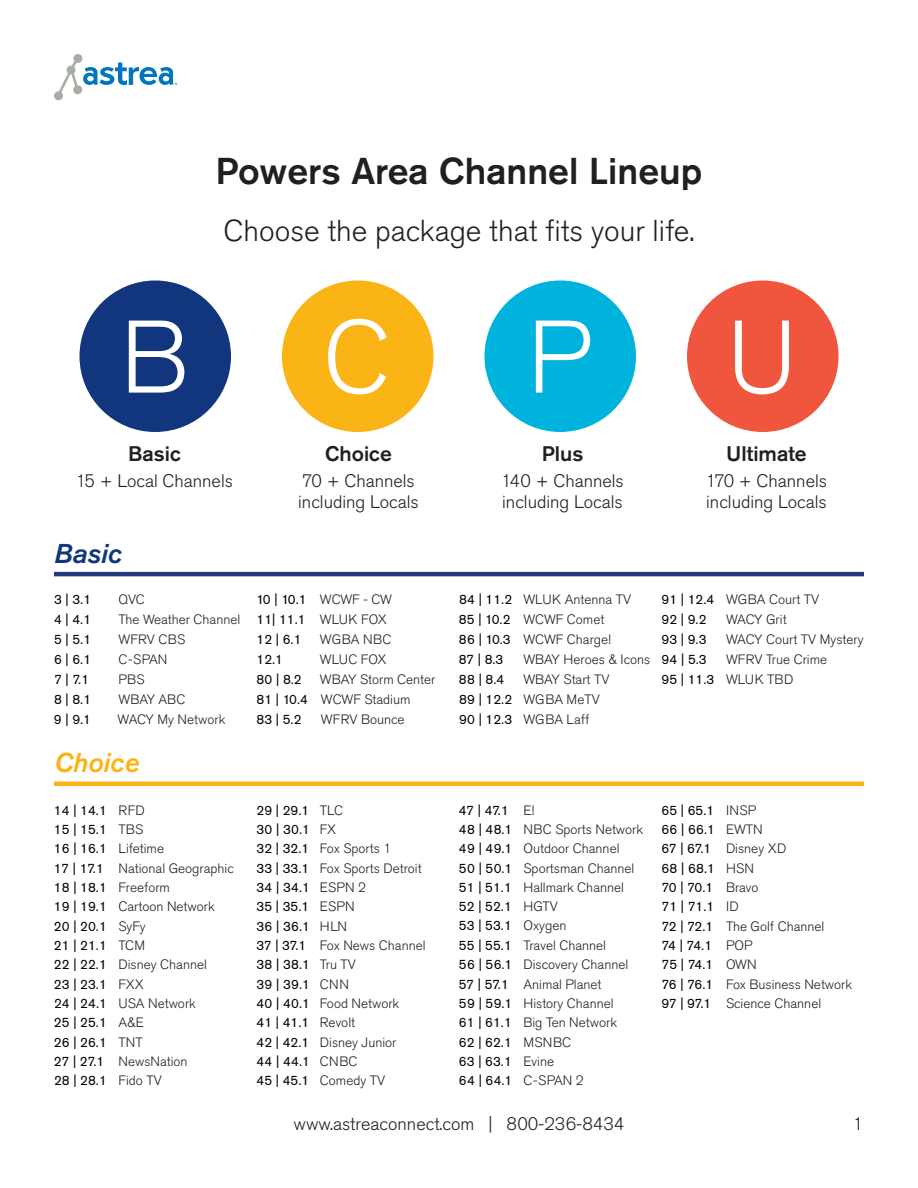
<style>
.page{position:relative;width:918px;height:1188px;background:#fff}
.page>*{position:absolute;margin:0;border:0;box-sizing:border-box;transform-origin:0 0}
.t1{font:300 102px "Akzidenz Grotesk Std";color:#fff}
.t2{font:500 37.05px "Akzidenz Grotesk Std";color:#231f20}
.t3{font:300 30px "Akzidenz Grotesk Std";color:#231f20}
.t4{font:italic 500 27px "Akzidenz Grotesk Std";color:#fbb416}
.t5{font:italic 500 27px "Akzidenz Grotesk Std";color:#11367e}
.t6{font:500 21px "Akzidenz Grotesk Std";color:#231f20}
.t7{font:300 18px/21.6px "Akzidenz Grotesk Std";color:#231f20}
.t8{font:300 13.5px/19.4px "Akzidenz Grotesk Std";color:#231f20}
.t9{font:13.5px/19.4px "Akzidenz Grotesk Std";color:#040503}
.t10{font:13.5px/19.4px "Akzidenz Grotesk Std";letter-spacing:.02em;color:#040503}
.s1{font-weight:300;color:#231f20}
.s2{font-weight:400;color:#040503}
</style>
<div class="page">
<hr style="left:54px;top:572px;width:810px;height:4px;background:#233b7a">
<hr style="left:54px;top:782px;width:810px;height:4px;background:#fbb416">
<div style="left:282px;top:280px;width:152px;height:152px;background:#fbb416;border-radius:50%"></div>
<div style="left:80px;top:280px;width:151px;height:152px;background:#11367e;border-radius:50%"></div>
<div style="left:484px;top:280px;width:152px;height:152px;background:#00b3dc;border-radius:50%"></div>
<div style="left:687px;top:280px;width:151px;height:152px;background:#f0553e;border-radius:50%"></div>
<svg style="left:54px;top:54px;width:123px;height:46px"></svg>
<h2 class="t2" style="left:216px;top:148px;width:488px">Powers Area Channel Lineup</h2>
<h3 class="t3" style="left:224px;top:213px;width:472px">Choose the package that fits your life.</h3>
<h1 class="t1" style="left:121px;top:300px;width:70px">B</h1>
<h1 class="t1" style="left:323px;top:300px;width:70px">C</h1>
<h1 class="t1" style="left:528px;top:300px;width:65px">P</h1>
<h1 class="t1" style="left:727px;top:300px;width:72px">U</h1>
<h3 class="t6" style="left:128px;top:441px;width:54px">Basic</h3>
<h3 class="t7" style="left:76px;top:470px;width:159px">15 + Local Channels</h3>
<h3 class="t6" style="left:325px;top:441px;width:68px">Choice</h3>
<h3 class="t7" style="left:298px;top:470px;width:122px">70 + Channels including Locals</h3>
<h3 class="t6" style="left:542px;top:441px;width:43px">Plus</h3>
<h3 class="t7" style="left:501px;top:470px;width:124px">140 + Channels including Locals</h3>
<h3 class="t5" style="left:54px;top:538px;width:69px">Basic</h3>
<p class="t9" style="left:54px;top:589px;width:39px">3 | 3.1</p>
<p class="t8" style="left:119px;top:589px;width:28px">QVC</p>
<p class="t9" style="left:54px;top:609px;width:39px">4 | 4.1</p>
<p class="t8" style="left:119px;top:610px;width:123px">The Weather Channel</p>
<p class="t9" style="left:54px;top:629px;width:39px">5 | 5.1</p>
<p class="t8" style="left:119px;top:630px;width:68px">WFRV CBS</p>
<p class="t9" style="left:54px;top:649px;width:39px">6 | 6.1</p>
<p class="t8" style="left:119px;top:650px;width:50px">C-SPAN</p>
<p class="t9" style="left:54px;top:690px;width:39px">8 | 8.1</p>
<p class="t8" style="left:119px;top:690px;width:69px">WBAY ABC</p>
<p class="t9" style="left:54px;top:710px;width:39px">9 | 9.1</p>
<p class="t8" style="left:117px;top:710px;width:109px">WACY My Network</p>
<p class="t9" style="left:256px;top:589px;width:137px;line-height:20.1px">10 | 10.1 <span class="s1">WCWF - CW<br></span>11| 11.1 <span class="s1">WLUK FOX</span></p>
<p class="t9" style="left:256px;top:649px;width:28px">12.1</p>
<p class="t8" style="left:320px;top:650px;width:68px">WLUC FOX</p>
<p class="t9" style="left:256px;top:670px;width:47px">80 | 8.2</p>
<p class="t8" style="left:459px;top:589px;width:174px"><span class="s2">84 | 11.2</span> WLUK Antenna TV</p>
<p class="t9" style="left:459px;top:609px;width:154px;line-height:20.1px">85 | 10.2 <span class="s1">WCWF Comet<br></span>86 | 10.3 <span class="s1">WCWF Charge!<br></span>87 | 8.3</p>
<p class="t9" style="left:257px;top:629px;width:47px">12 | 6.1</p>
<p class="t8" style="left:320px;top:630px;width:73px">WGBA NBC</p>
<p class="t8" style="left:523px;top:650px;width:128px">WBAY Heroes &amp; Icons</p>
<p class="t9" style="left:54px;top:670px;width:37px">7 | 7.1</p>
<p class="t8" style="left:119px;top:670px;width:28px">PBS</p>
<p class="t9" style="left:459px;top:670px;width:47px">88 | 8.4</p>
<p class="t8" style="left:523px;top:670px;width:88px">WBAY Start TV</p>
<p class="t8" style="left:256px;top:670px;width:181px;line-height:20.1px;text-indent:63px">WBAY Storm Center<br><span class="s2">81 | 10.4</span> WCWF Stadium<br><span class="s2">83 | 5.2</span></p>
<p class="t8" style="left:459px;top:690px;width:142px;line-height:20.1px"><span class="s2">89 | 12.2</span> WGBA MeTV<br><span class="s2">90 | 12.3</span> WGBA Laff</p>
<p class="t8" style="left:321px;top:710px;width:85px">WFRV Bounce</p>
<h3 class="t6" style="left:726px;top:441px;width:82px">Ultimate</h3>
<h3 class="t7" style="left:706px;top:470px;width:123px">170 + Channels including Locals</h3>
<p class="t9" style="left:662px;top:589px;width:159px;line-height:20.4px">91 | 12.4 <span class="s1">WGBA Court TV<br></span>92 | 9.2</p>
<p class="t8" style="left:726px;top:610px;width:62px">WACY Grit</p>
<p class="t9" style="left:662px;top:629px;width:47px">93 | 9.3</p>
<p class="t8" style="left:726px;top:630px;width:139px">WACY Court TV Mystery</p>
<p class="t9" style="left:662px;top:649px;width:47px">94 | 5.3</p>
<p class="t8" style="left:662px;top:649px;width:167px;line-height:20.4px;text-indent:65px">WFRV True Crime<br><span class="s2">95 | 11.3</span> WLUK TBD</p>
<h3 class="t4" style="left:54px;top:748px;width:86px">Choice</h3>
<p class="t8" style="left:54px;top:801px;width:181px"><span class="s2">14 | 14.1</span> RFD<br><span class="s2">15 | 15.1</span> TBS<br><span class="s2">16 | 16.1</span> Lifetime<br><span class="s2">17 | 17.1</span> National Geographic<br><span class="s2">18 | 18.1</span> Freeform<br><span class="s2">19 | 19.1</span> Cartoon Network<br><span class="s2">20 | 20.1</span> SyFy<br><span class="s2">21 | 21.1</span> TCM<br><span class="s2">22 | 22.1</span> Disney Channel<br><span class="s2">23 | 23.1</span> FXX<br><span class="s2">24 | 24.1</span> USA Network<br><span class="s2">25 | 25.1</span> A&amp;E<br><span class="s2">26 | 26.1</span> TNT<br><span class="s2">27 | 27.1</span> NewsNation</p>
<p class="t10" style="left:256px;top:800px;width:171px">29 | 29.1 <span class="s1">TLC<br></span>30 | 30.1 <span class="s1">FX<br></span>32 | 32.1 <span class="s1">Fox Sports 1<br></span>33 | 33.1 <span class="s1">Fox Sports Detroit<br></span>34 | 34.1 <span class="s1">ESPN 2<br></span>35 | 35.1 <span class="s1">ESPN<br></span>36 | 36.1 <span class="s1">HLN<br></span>37 | 37.1 <span class="s1">Fox News Channel<br></span>38 | 38.1 <span class="s1">Tru TV<br></span>39 | 39.1 <span class="s1">CNN<br></span>40 | 40.1 <span class="s1">Food Network</span></p>
<p class="t9" style="left:256px;top:1013px;width:100px">41 | 41.1 <span class="s1">Revolt</span></p>
<p class="t8" style="left:256px;top:1033px;width:142px"><span class="s2">42 | 42.1</span> Disney Junior<br><span class="s2">44 | 44.1</span> CNBC</p>
<p class="t9" style="left:54px;top:1071px;width:109px">28 | 28.1 <span class="s1">Fido TV</span></p>
<p class="t8" style="left:256px;top:1071px;width:130px"><span class="s2">45 | 45.1</span> Comedy TV</p>
<p class="t8" style="left:459px;top:801px;width:186px"><span class="s2">47 | 47.1</span> E!<br><span class="s2">48 | 48.1</span> NBC Sports Network<br><span class="s2">49 | 49.1</span> Outdoor Channel<br><span class="s2">50 | 50.1</span> Sportsman Channel<br><span class="s2">51 | 51.1</span> Hallmark Channel<br><span class="s2">52 | 52.1</span> HGTV<br><span class="s2">53 | 53.1</span> Oxygen<br><span class="s2">55 | 55.1</span> Travel Channel<br><span class="s2">56 | 56.1</span> Discovery Channel<br><span class="s2">57 | 57.1</span> Animal Planet<br><span class="s2">59 | 59.1</span> History Channel<br><span class="s2">61 | 61.1</span> Big Ten Network<br><span class="s2">62 | 62.1</span> MSNBC<br><span class="s2">63 | 63.1</span> Evine<br><span class="s2">64 | 64.1</span> C-SPAN 2</p>
<p class="t9" style="left:661px;top:800px;width:126px">65 | 65.1 <span class="s1">INSP<br></span>66 | 66.1 <span class="s1">EWTN<br></span>67 | 67.1 <span class="s1">Disney XD<br></span>68 | 68.1 <span class="s1">HSN<br></span>70 | 70.1 <span class="s1">Bravo<br></span>71 | 71.1 <span class="s1">ID</span></p>
<p class="t8" style="left:661px;top:916px;width:164px"><span class="s2">72 | 72.1</span> The Golf Channel</p>
<p class="t8" style="left:661px;top:955px;width:192px"><span class="s2">75 | 74.1</span> OWN<br><span class="s2">76 | 76.1</span> Fox Business Network<br><span class="s2">97 | 97.1</span> Science Channel</p>
<p class="t9" style="left:661px;top:935px;width:93px">74 | 74.1 <span class="s1">POP</span></p>
<h3 class="t7" style="left:294px;top:1113px;width:332px">www.astreaconnect.com | 800-236-8434</h3>
<h3 class="t7" style="left:853px;top:1113px;width:12px">1</h3>
</div>
